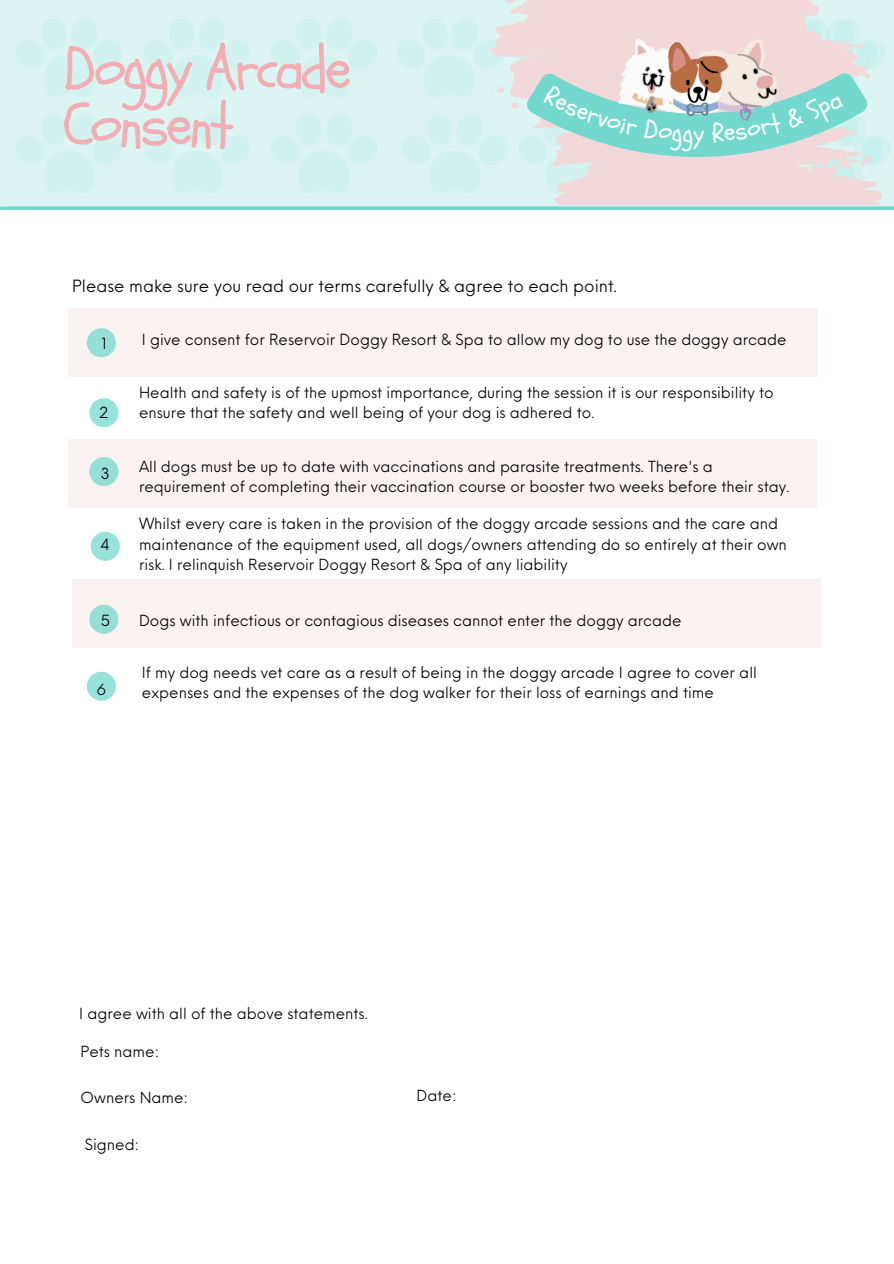
<style>
.page{position:relative;width:894px;height:1264px;background:#fff}
.page>*{position:absolute;margin:0;border:0;box-sizing:border-box;transform-origin:0 0}
.t1{font:60px/56.2px "Schoolbell";letter-spacing:-.05em;color:#f2aeb4}
.t2{font:25.65px "Schoolbell";color:#fff}
.t3{font:16.5px "Neue Einstellung";color:#000}
.t4{font:15px/20.2px "Neue Einstellung";color:#000}
</style>
<div class="page">
<div style="left:68px;top:308px;width:748px;height:69px;background:#faf1f1"></div>
<svg style="left:87px;top:328px;width:29px;height:29px"></svg>
<div style="left:68px;top:439px;width:748px;height:69px;background:#faf1f1"></div>
<svg style="left:89px;top:398px;width:29px;height:29px"></svg>
<div style="left:72px;top:579px;width:749px;height:69px;background:#faf1f1"></div>
<svg style="left:89px;top:457px;width:29px;height:29px"></svg>
<svg style="left:91px;top:532px;width:29px;height:29px"></svg>
<svg style="left:89px;top:604px;width:29px;height:29px"></svg>
<svg style="left:87px;top:671px;width:29px;height:29px"></svg>
<svg style="left:609px;top:0;width:284px;height:206px"></svg>
<div style="left:0;top:0;width:609px;height:208px;background:#dcf5f3"></div>
<svg style="left:16px;top:19px;width:106px;height:78px"></svg>
<svg style="left:16px;top:115px;width:106px;height:78px"></svg>
<svg style="left:144px;top:19px;width:106px;height:78px"></svg>
<svg style="left:144px;top:115px;width:106px;height:78px"></svg>
<svg style="left:271px;top:19px;width:106px;height:78px"></svg>
<svg style="left:271px;top:115px;width:106px;height:78px"></svg>
<svg style="left:397px;top:19px;width:94px;height:78px"></svg>
<svg style="left:402px;top:115px;width:89px;height:78px"></svg>
<svg style="left:8px;top:206px;width:885px;height:4px;background:#7bdbd1"></svg>
<svg style="left:491px;top:0;width:391px;height:204px;fill:#f2d8d8"></svg>
<svg style="left:518px;top:19px;width:372px;height:174px;background:#ccd9d5"></svg>
<p class="t1" style="left:63px;top:42px;width:289px">Doggy Arcade<br>Consent</p>
<p class="t3" style="left:72px;top:271px;width:546px">Please make sure you read our terms carefully &amp; agree to each point.</p>
<p class="t2" style="left:693px;top:116px;width:13px">y</p>
<p class="t4" style="left:102px;top:331px;width:6px">1</p>
<p class="t4" style="left:99px;top:401px;width:11px">2</p>
<p class="t4" style="left:101px;top:462px;width:10px">3</p>
<p class="t4" style="left:101px;top:532px;width:11px">4</p>
<h2 class="t4" style="left:101px;top:608px;width:11px">5</h2>
<p class="t4" style="left:97px;top:677px;width:11px">6</p>
<p class="t4" style="left:142px;top:328px;width:646px">I give consent for Reservoir Doggy Resort &amp; Spa to allow my dog to use the doggy arcade</p>
<p class="t4" style="left:139px;top:381px;width:636px">Health and safety is of the upmost importance, during the session it is our responsibility to ensure that the safety and well being of your dog is adhered to.</p>
<p class="t4" style="left:139px;top:454px;width:651px">All dogs must be up to date with vaccinations and parasite treatments. There's a requirement of completing their vaccination course or booster two weeks before their stay.</p>
<p class="t4" style="left:139px;top:512px;width:649px">Whilst every care is taken in the provision of the doggy arcade sessions and the care and maintenance of the equipment used, all dogs/owners attending do so entirely at their own risk. I relinquish Reservoir Doggy Resort &amp; Spa of any liability</p>
<p class="t4" style="left:139px;top:608px;width:544px">Dogs with infectious or contagious diseases cannot enter the doggy arcade</p>
<p class="t4" style="left:142px;top:660px;width:616px">If my dog needs vet care as a result of being in the doggy arcade I agree to cover all expenses and the expenses of the dog walker for their loss of earnings and time</p>
<p class="t4" style="left:79px;top:1002px;width:290px">I agree with all of the above statements.</p>
<p class="t4" style="left:81px;top:1039px;width:80px">Pets name:</p>
<p class="t4" style="left:81px;top:1086px;width:109px">Owners Name:</p>
<h1 class="t4" style="left:416px;top:1084px;width:42px">Date:</h1>
<p class="t4" style="left:85px;top:1132px;width:56px">Signed:</p>
</div>
